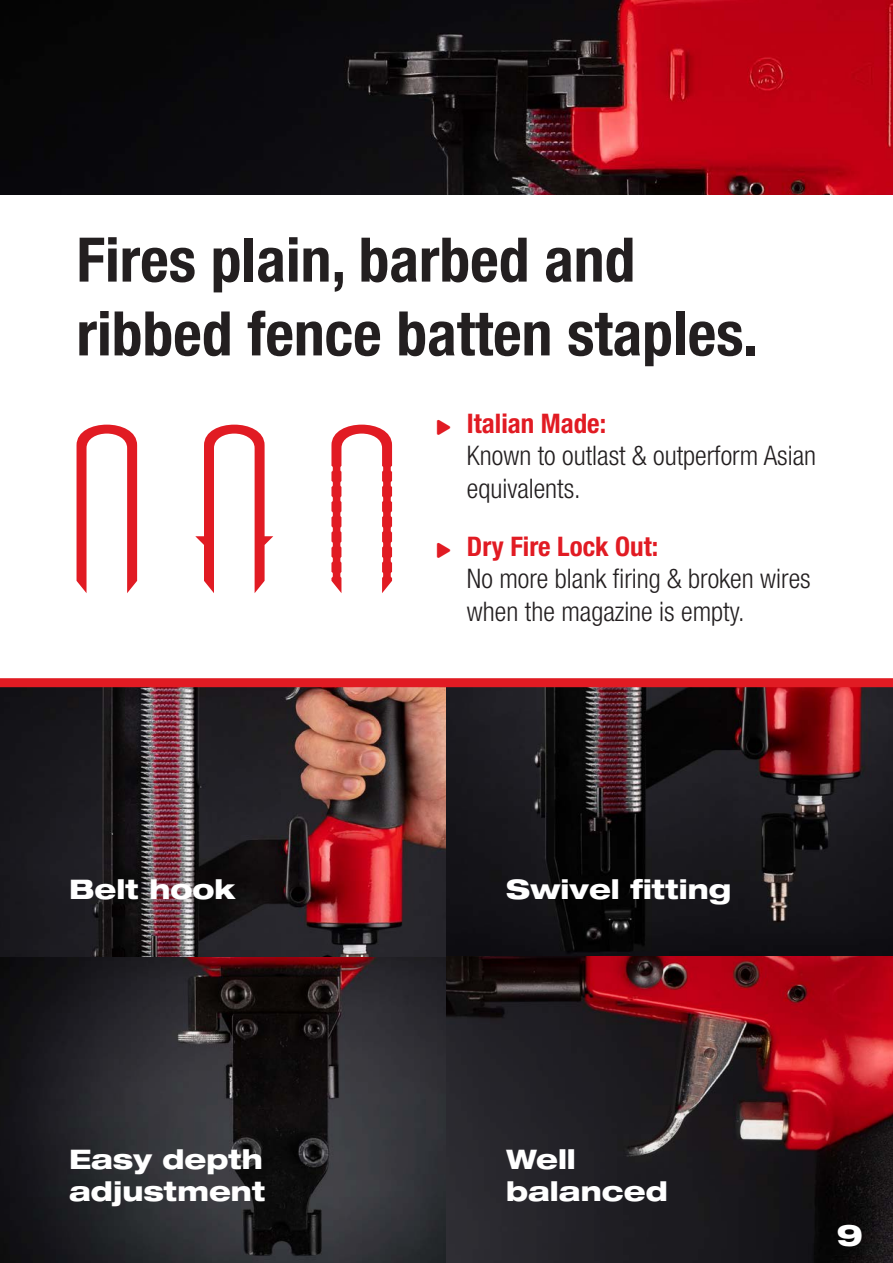
<style>
.page{position:relative;width:893px;height:1263px;background:#fff}
.page>*{position:absolute;margin:0;border:0;box-sizing:border-box;transform-origin:0 0}
.Page_heading{font:700 condensed 61.5px/73.8px "Helvetica Neue LT Std";color:#231f20}
.t1{font:800 expanded 30px "Helvetica Neue LT Std";color:#fff}
.t2{font:300 condensed 27px/32.4px "Helvetica Neue LT Std";color:#231f20}
.Page_heading-2{font:800 expanded 27px/32.4px "Helvetica Neue LT Std";color:#fff}
.s1{font-weight:700;color:#e11b23}
</style>
<div class="page">
<img style="left:0;top:0;width:893px;height:195px">
<img style="left:0;top:687px;width:893px;height:576px">
<svg style="left:331px;top:424px;width:61px;height:169px"></svg>
<svg style="left:77px;top:424px;width:60px;height:169px"></svg>
<svg style="left:195px;top:424px;width:78px;height:169px"></svg>
<div style="left:0;top:678px;width:893px;height:9px;background:#e11b23"></div>
<p class="Page_heading" style="left:77px;top:222px;width:683px">Fires plain, barbed and ribbed fence batten staples.</p>
<p class="t2" style="left:467px;top:407px;width:351px"><span class="s1">Italian Made:<br></span>Known to outlast &amp; outperform Asian equivalents.</p>
<p class="t2" style="left:467px;top:530px;width:345px"><span class="s1">Dry Fire Lock Out:<br></span>No more blank firing &amp; broken wires when the magazine is empty.</p>
<p class="Page_heading-2" style="left:69px;top:872px;width:168px">Belt hook</p>
<p class="Page_heading-2" style="left:506px;top:872px;width:227px">Swivel fitting</p>
<p class="Page_heading-2" style="left:69px;top:1142px;width:198px">Easy depth adjustment</p>
<p class="Page_heading-2" style="left:506px;top:1142px;width:71px">Well</p>
<p class="Page_heading-2" style="left:506px;top:1175px;width:163px">balanced</p>
<p class="t1" style="left:836px;top:1215px;width:28px">9</p>
</div>
